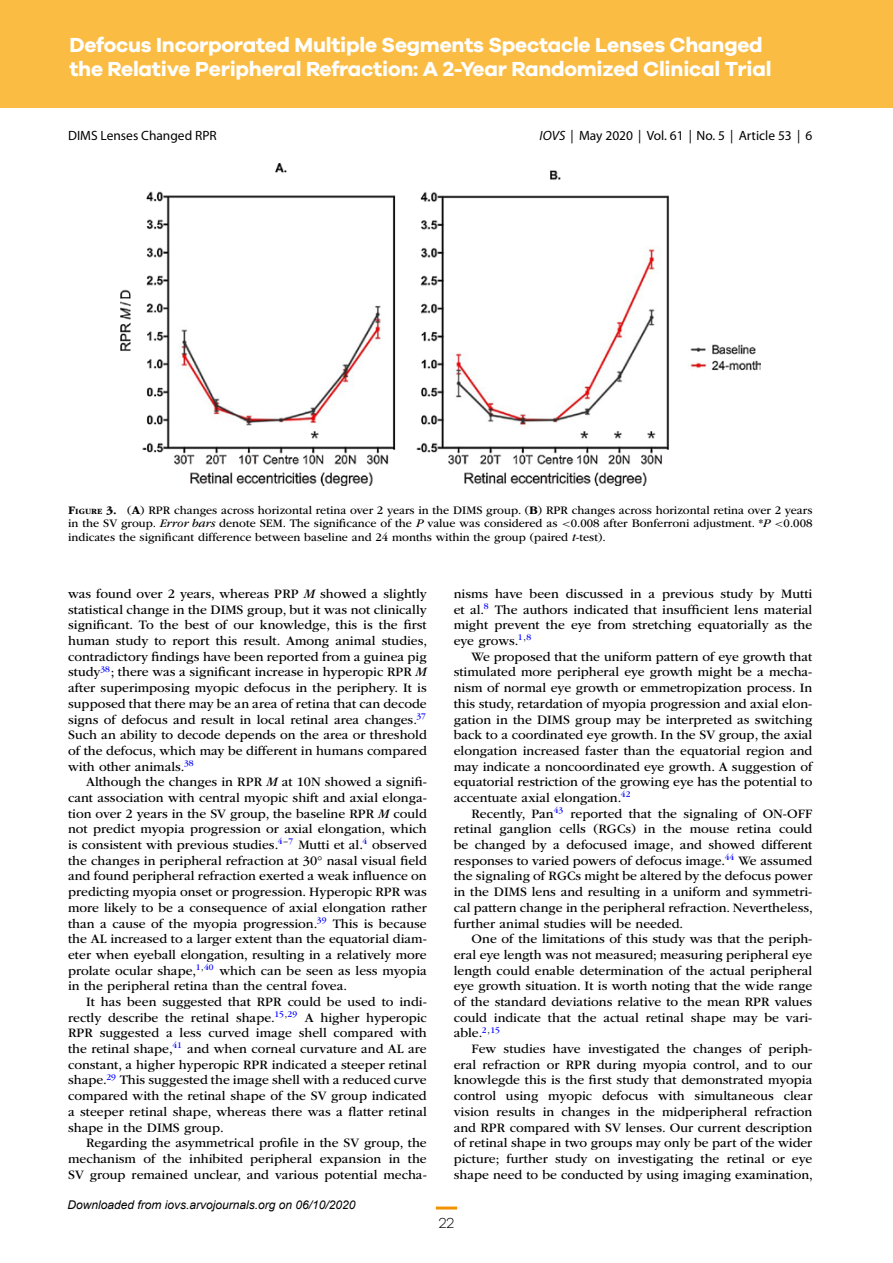
<style>
.page{position:relative;width:893px;height:1263px;background:#fff}
.page>*{position:absolute;margin:0;border:0;box-sizing:border-box;transform-origin:0 0}
.t1{font:700 21px/24px "Galano Grotesque";letter-spacing:-.01em;color:#fff}
.t2{font:300 15px "Galano Grotesque";color:#000}
.t3{font:13.5px/15.8px "ITC Garamond Std";color:#000;text-align:justify}
.t4{font:13.5px "Myriad Pro";color:#000}
.t5{font:12px/13.5px "ITC Garamond Std";color:#000;text-align:justify}
.t6{font:italic 12px "Arial";color:#000}
.s1{font-style:italic}
.s2{font-weight:700}
.s3{font-weight:700;font-size:8.4px}
.s4{font-family:"RMTMI"}
</style>
<div class="page">
<div style="left:0;top:0;width:893px;height:107px;background:#fbbc43"></div>
<hr style="left:436px;top:1206px;width:21px;height:3px;background:#f39200">
<img style="left:121px;top:163px;width:639px;height:323px">
<h1 class="t1" style="left:69px;top:32px;width:704px">Defocus Incorporated Multiple Segments Spectacle Lenses Changed the Relative Peripheral Refraction: A 2-Year Randomized Clinical Trial</h1>
<p class="t4" style="left:68px;top:127px;width:150px">DIMS Lenses Changed RPR</p>
<p class="t4" style="left:540px;top:127px;width:274px"><span class="s1">IOVS</span> | May 2020 | Vol. 61 | No. 5 | Article 53 | 6</p>
<p class="t5" style="left:68px;top:504px;width:746px"><span class="s2">F</span><span class="s3">IGURE</span> <span class="s2">3.</span> (<span class="s2">A</span>) RPR changes across horizontal retina over 2 years in the DIMS group. (<span class="s2">B</span>) RPR changes across horizontal retina over 2 years in the SV group. <span class="s1">Error bars</span> denote SEM. The significance of the <span class="s1">P</span> value was considered as <span class="s4">&lt;</span>0.008 after Bonferroni adjustment. *<span class="s1">P</span> <span class="s4">&lt;</span>0.008 indicates the significant difference between baseline and 24 months within the group (paired <span class="s1">t</span>-test).</p>
<p class="t3" style="left:68px;top:586px;width:361px">was found over 2 years, whereas PRP <span class="s1">M</span> showed a slightly statistical change in the DIMS group, but it was not clinically significant. To the best of our knowledge, this is the first human study to report this result. Among animal studies, contradictory findings have been reported from a guinea pig study<sup>38</sup>; there was a significant increase in hyperopic RPR <span class="s1">M </span>after superimposing myopic defocus in the periphery. It is supposed that there may be an area of retina that can decode signs of defocus and result in local retinal area changes.<sup>37<br></sup>Such an ability to decode depends on the area or threshold of the defocus, which may be different in humans compared with other animals.<sup>38</sup></p>
<p class="t3" style="left:68px;top:774px;width:360px;text-indent:18px">Although the changes in RPR <span class="s1">M</span> at 10N showed a signifi&shy;cant association with central myopic shift and axial elonga&shy;tion over 2 years in the SV group, the baseline RPR <span class="s1">M</span> could not predict myopia progression or axial elongation, which is consistent with previous studies.<sup>4</sup><sup>–</sup><sup>7</sup> Mutti et al.<sup>4</sup> observed the changes in peripheral refraction at 30° nasal visual field and found peripheral refraction exerted a weak influence on predicting myopia onset or progression. Hyperopic RPR was more likely to be a consequence of axial elongation rather than a cause of the myopia progression.<sup>39</sup> This is because the AL increased to a larger extent than the equatorial diam&shy;eter when eyeball elongation, resulting in a relatively more prolate ocular shape,<sup>1</sup><sup>,</sup><sup>40</sup> which can be seen as less myopia in the peripheral retina than the central fovea.</p>
<p class="t3" style="left:68px;top:994px;width:360px;text-indent:18px">It has been suggested that RPR could be used to indi&shy;rectly describe the retinal shape.<sup>15</sup><sup>,</sup><sup>29</sup> A higher hyperopic RPR suggested a less curved image shell compared with the retinal shape,<sup>41</sup> and when corneal curvature and AL are constant, a higher hyperopic RPR indicated a steeper retinal shape.<sup>29</sup> This suggested the image shell with a reduced curve compared with the retinal shape of the SV group indicated a steeper retinal shape, whereas there was a flatter retinal shape in the DIMS group.</p>
<p class="t3" style="left:68px;top:1135px;width:360px;text-indent:18px">Regarding the asymmetrical profile in the SV group, the mechanism of the inhibited peripheral expansion in the SV group remained unclear, and various potential mecha-</p>
<p class="t6" style="left:68px;top:1197px;width:290px">Downloaded from iovs.arvojournals.org on 06/10/2020</p>
<p class="t3" style="left:454px;top:586px;width:360px">nisms have been discussed in a previous study by Mutti et al.<sup>8</sup> The authors indicated that insufficient lens material might prevent the eye from stretching equatorially as the eye grows.<sup>1</sup><sup>,</sup><sup>8</sup></p>
<p class="t3" style="left:454px;top:649px;width:360px;text-indent:18px">We proposed that the uniform pattern of eye growth that stimulated more peripheral eye growth might be a mecha&shy;nism of normal eye growth or emmetropization process. In this study, retardation of myopia progression and axial elon&shy;gation in the DIMS group may be interpreted as switching back to a coordinated eye growth. In the SV group, the axial elongation increased faster than the equatorial region and may indicate a noncoordinated eye growth. A suggestion of equatorial restriction of the growing eye has the potential to accentuate axial elongation.<sup>42</sup></p>
<p class="t3" style="left:454px;top:806px;width:361px;text-indent:18px">Recently, Pan<sup>43</sup> reported that the signaling of ON-OFF retinal ganglion cells (RGCs) in the mouse retina could be changed by a defocused image, and showed different responses to varied powers of defocus image.<sup>44</sup> We assumed the signaling of RGCs might be altered by the defocus power in the DIMS lens and resulting in a uniform and symmetri&shy;cal pattern change in the peripheral refraction. Nevertheless, further animal studies will be needed.</p>
<p class="t3" style="left:454px;top:931px;width:360px;text-indent:18px">One of the limitations of this study was that the periph&shy;eral eye length was not measured; measuring peripheral eye length could enable determination of the actual peripheral eye growth situation. It is worth noting that the wide range of the standard deviations relative to the mean RPR values could indicate that the actual retinal shape may be vari&shy;able.<sup>2</sup><sup>,</sup><sup>15</sup></p>
<p class="t3" style="left:454px;top:1041px;width:361px;text-indent:18px">Few studies have investigated the changes of periph&shy;eral refraction or RPR during myopia control, and to our knowlegde this is the first study that demonstrated myopia control using myopic defocus with simultaneous clear vision results in changes in the midperipheral refraction and RPR compared with SV lenses. Our current description of retinal shape in two groups may only be part of the wider picture; further study on investigating the retinal or eye shape need to be conducted by using imaging examination,</p>
<p class="t2" style="left:439px;top:1213px;width:17px">22</p>
</div>
